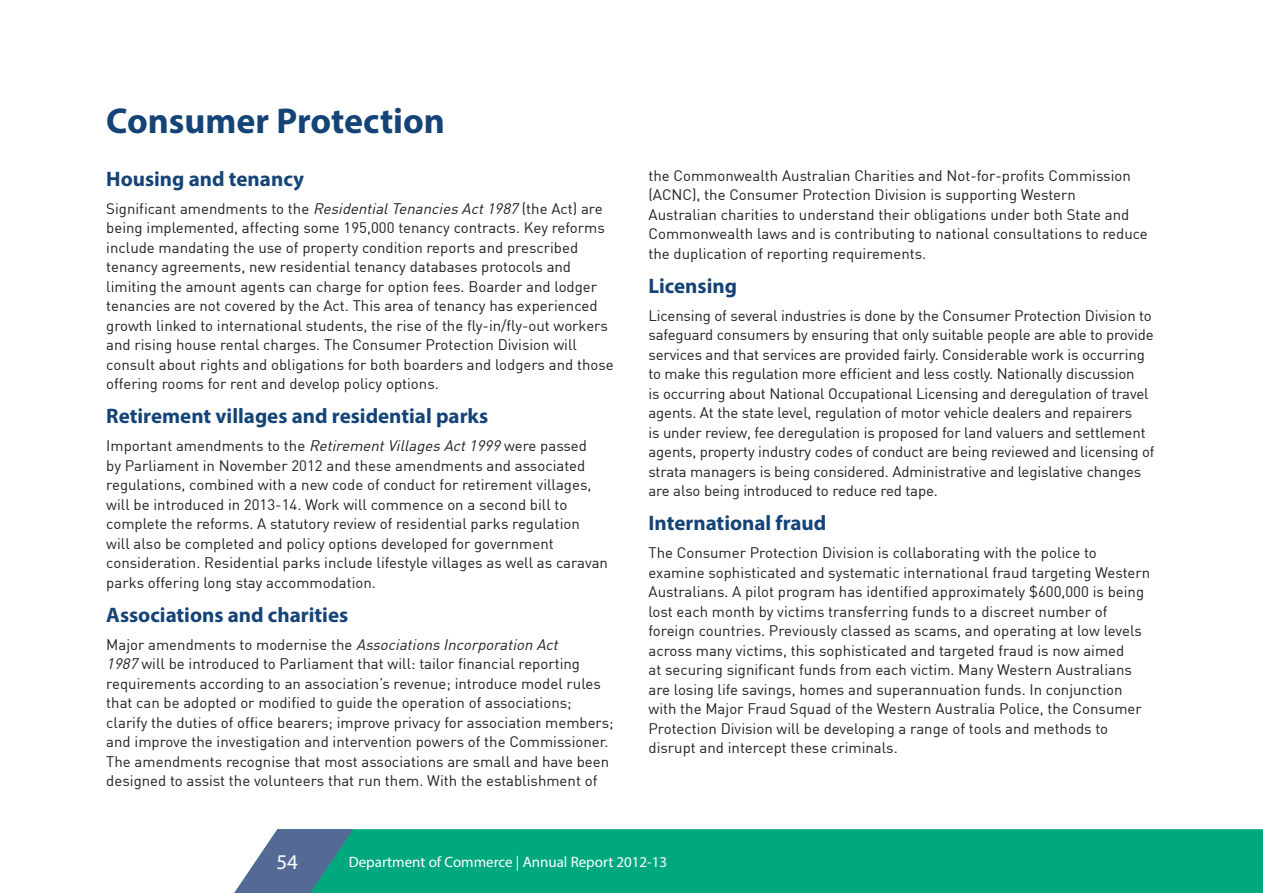
<style>
.page{position:relative;width:1263px;height:893px;background:#fff}
.page>*{position:absolute;margin:0;border:0;box-sizing:border-box;transform-origin:0 0}
.t1{font:700 36px "Myriad Pro";color:#144477}
.t2{font:700 21px "Myriad Pro";color:#144477}
.t3{font:21px "Myriad Pro";color:#fff}
.t4{font:15px/19.5px "DIN";color:#231f20}
.t5{font:15px "Myriad Pro";color:#fff}
.s1{font-style:italic}
</style>
<div class="page">
<div style="left:353px;top:829px;width:910px;height:64px;background:#00a880"></div>
<svg style="left:234px;top:829px;width:119px;height:64px"></svg>
<h1 class="t1" style="left:106px;top:98px;width:340px">Consumer Protection</h1>
<h2 class="t2" style="left:106px;top:165px;width:199px">Housing and tenancy</h2>
<p class="t4" style="left:106px;top:198px;width:509px">Significant amendments to the <span class="s1">ResidentialTenancies Act1987</span> (the Act) are being implemented, affecting some 195,000 tenancy contracts. Key reforms include mandating the use of property condition reports and prescribed tenancy agreements, new residential tenancy databases protocols and limiting the amount agents can charge for option fees. Boarder and lodger tenancies are not covered by the Act. This area of tenancy has experienced growth linked to international students, the rise of the fly-in/fly-out workers and rising house rental charges. The Consumer Protection Division will consult about rights and obligations for both boarders and lodgers and those offering rooms for rent and develop policy options.</p>
<h2 class="t2" style="left:106px;top:403px;width:383px">Retirement villages and residential parks</h2>
<p class="t4" style="left:106px;top:436px;width:503px">Important amendments to the <span class="s1">RetirementVillages Act1999</span> were passed<br>by Parliament in November 2012 and these amendments and associated regulations, combined with a new code of conduct for retirement villages, will be introduced in 2013-14. Work will commence on a second bill to complete the reforms. A statutory review of residential parks regulation<br>will also be completed and policy options developed for government consideration. Residential parks include lifestyle villages as well as caravan parks offering long stay accommodation.</p>
<h2 class="t2" style="left:106px;top:601px;width:243px">Associations and charities</h2>
<p class="t4" style="left:106px;top:634px;width:509px">M aj o r a m e n d m e n t s t o m o d e r n i s e t h e <span class="s1">Associations Incorporation Act<br>1987</span> will be introduced to Parliament that will: tailor financial reporting requirements according to an association’s revenue; introduce model rules that can be adopted or modified to guide the operation of associations; clarify the duties of office bearers; improve privacy for association members; and improve the investigation and intervention powers of the Commissioner.<br>The amendments recognise that most associations are small and have been designed to assist the volunteers that run them. With the establishment of</p>
<p class="t4" style="left:648px;top:165px;width:501px">the Commonwealth Australian Charities and Not-for-profits Commission (ACNC), the Consumer Protection Division is supporting Western Australian charities to understand their obligations under both State and Commonwealth laws and is contributing to national consultations to reduce the duplication of reporting requirements.</p>
<h2 class="t2" style="left:648px;top:272px;width:90px">Licensing</h2>
<p class="t4" style="left:648px;top:305px;width:507px">Licensing of several industries is done by the Consumer Protection Division to safeguard consumers by ensuring that only suitable people are able to provide services and that services are provided fairly. Considerable work is occurring to make this regulation more efficient and less costly. Nationally discussion<br>is occurring about National Occupational Licensing and deregulation of travel agents. At the state level, regulation of motor vehicle dealers and repairers<br>is under review, fee deregulation is proposed for land valuers and settlement agents, property industry codes of conduct are being reviewed and licensing of strata managers is being considered. Administrative and legislative changes are also being introduced to reduce red tape.</p>
<h2 class="t2" style="left:648px;top:510px;width:179px">International fraud</h2>
<p class="t4" style="left:648px;top:543px;width:503px">The Consumer Protection Division is collaborating with the police to examine sophisticated and systematic international fraud targeting Western Australians. A pilot program has identified approximately $600,000 is being lost each month by victims transferring funds to a discreet number of foreign countries. Previously classed as scams, and operating at low levels across many victims, this sophisticated and targeted fraud is now aimed<br>at securing significant funds from each victim. Many Western Australians are losing life savings, homes and superannuation funds. In conjunction with the Major Fraud Squad of the Western Australia Police, the Consumer Protection Division will be developing a range of tools and methods to disrupt and intercept these criminals.</p>
<h2 class="t3" style="left:276px;top:849px;width:23px">54</h2>
<p class="t5" style="left:349px;top:852px;width:320px">Department of Commerce | Annual Report 2012-13</p>
</div>
